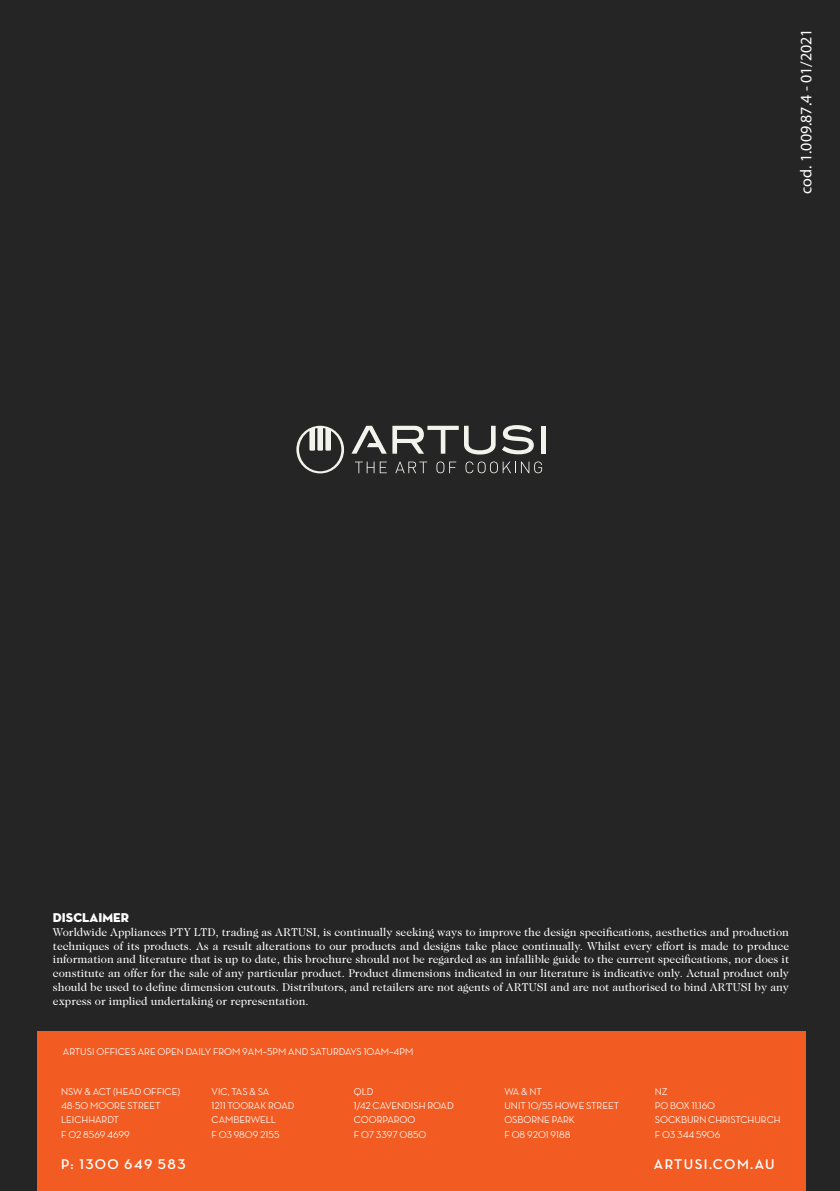
<style>
.page{position:relative;width:840px;height:1191px;background:#fff}
.page>*{position:absolute;margin:0;border:0;box-sizing:border-box;transform-origin:0 0}
.t1{font:16px "Myriad Pro";color:#fff}
.t2{font:700 14.4px "Neutraface Display";letter-spacing:.1em;color:#fff}
.t3{font:13px "Neutraface Display Titling";color:#fff}
.t4{font:11.6px/13.8px "Caslon 224 Std";color:#fff;text-align:justify}
.t5{font:500 10px/14.4px "Neutraface Display";color:#fff}
</style>
<div class="page">
<div style="left:0;top:0;width:839px;height:1191px;background:#242524"></div>
<svg style="left:296px;top:426px;width:48px;height:47px"></svg>
<svg style="left:351px;top:426px;width:35px;height:28px"></svg>
<div style="left:540px;top:426px;width:5px;height:28px;background:#f3f3ed"></div>
<svg style="left:502px;top:425px;width:31px;height:29px"></svg>
<svg style="left:392px;top:426px;width:103px;height:28px"></svg>
<svg style="left:355px;top:461px;width:31px;height:12px"></svg>
<svg style="left:395px;top:461px;width:32px;height:12px"></svg>
<svg style="left:436px;top:461px;width:20px;height:12px"></svg>
<svg style="left:465px;top:461px;width:77px;height:12px"></svg>
<div style="left:37px;top:1030px;width:768px;height:161px;background:#f25b21"></div>
<h1 class="t1" style="left:795px;top:194px;width:167px;rotate:-90deg">cod. 1.009.87.4 - 01/2021</h1>
<p class="t3" style="left:53px;top:909px;width:77px">DISCLAIMER</p>
<p class="t4" style="left:53px;top:924px;width:737px">Worldwide Appliances PTY LTD, trading as ARTUSI, is continually seeking ways to improve the design specifications, aesthetics and production techniques of its products. As a result alterations to our products and designs take place continually. Whilst every effort is made to produce information and literature that is up to date, this brochure should not be regarded as an infallible guide to the current specifications, nor does it constitute an offer for the sale of any particular product. Product dimensions indicated in our literature is indicative only. Actual product only should be used to define dimension cutouts. Distributors, and retailers are not agents of ARTUSI and are not authorised to bind ARTUSI by any express or implied undertaking or representation.</p>
<p class="t5" style="left:63px;top:1044px;width:351px">ARTUSI OFFICES ARE OPEN DAILY FROM 9AM–5PM AND SATURDAYS 10AM–4PM</p>
<p class="t5" style="left:61px;top:1084px;width:120px">NSW &amp; ACT (HEAD OFFICE)<br>48-50 MOORE STREET<br>LEICHHARDT<br>F 02 8569 4699</p>
<p class="t5" style="left:354px;top:1084px;width:101px">QLD<br>1/42 CAVENDISH ROAD<br>COORPAROO<br>F 07 3397 0850</p>
<p class="t5" style="left:211px;top:1084px;width:84px">VIC, TAS &amp; SA<br>1211 TOORAK ROAD<br>CAMBERWELL<br>F 03 9809 2155</p>
<p class="t5" style="left:504px;top:1084px;width:116px">WA &amp; NT<br>UNIT 10/55 HOWE STREET<br>OSBORNE PARK<br>F 08 9201 9188</p>
<p class="t5" style="left:654px;top:1084px;width:127px">NZ<br>PO BOX 11.160<br>SOCKBURN CHRISTCHURCH<br>F 03 344 5906</p>
<p class="t2" style="left:61px;top:1156px;width:126px">P: 1300 649 583</p>
<p class="t2" style="left:653px;top:1156px;width:122px">ARTUSI.COM.AU</p>
</div>
